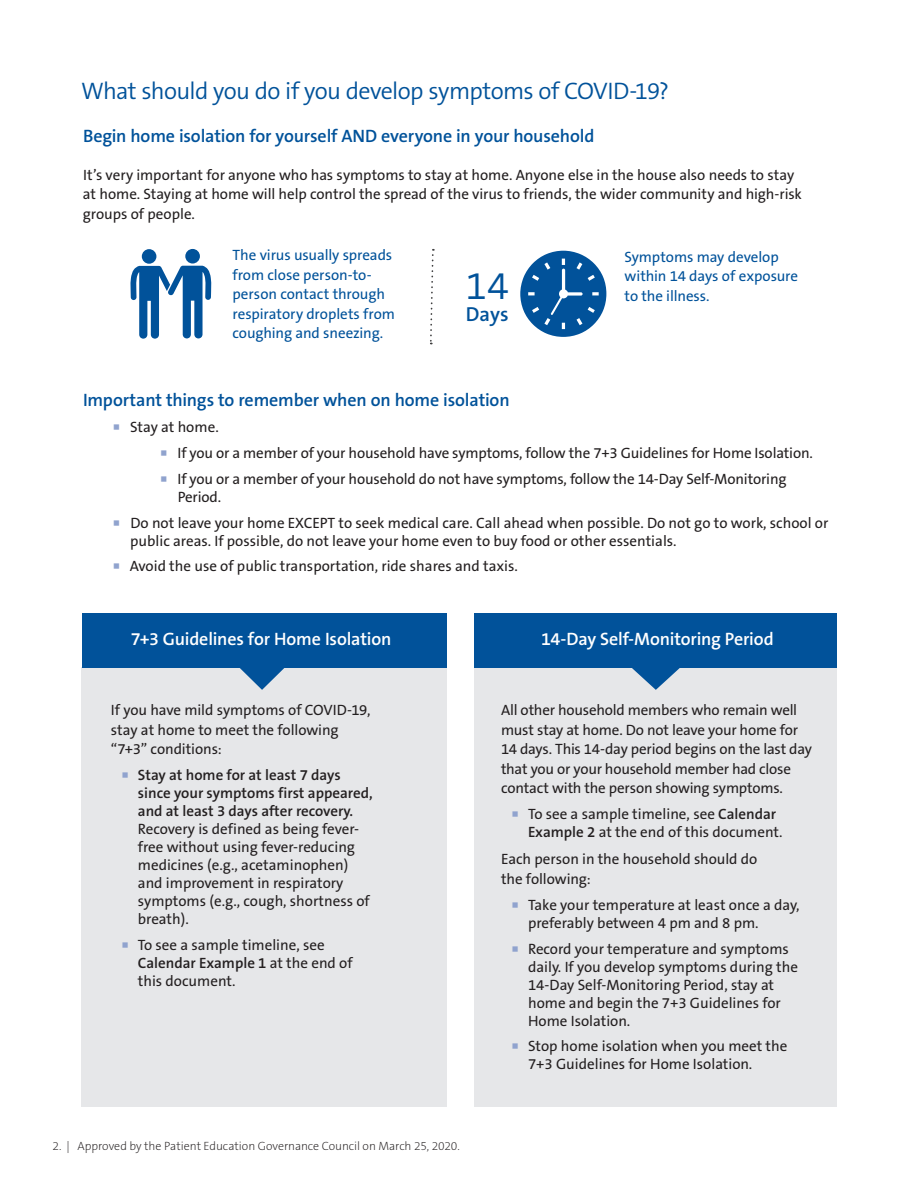
<style>
.page{position:relative;width:918px;height:1188px;background:#fff}
.page>*{position:absolute;margin:0;border:0;box-sizing:border-box;transform-origin:0 0}
.Text{font:300 39.3px "The Sans B W4";color:#01529a}
.t1{font:300 24px "The Sans B W4";letter-spacing:-.025em;color:#01529a}
.Text-2{font:600 20.4px "The Sans B W6";color:#01529a}
.body{font:600 18px "The Sans B W6";letter-spacing:-.01em;color:#01529a}
.body-2{font:600 18px "The Sans B W6";letter-spacing:-.01em;color:#fff}
.body-3{font:15px/18px "The Sans B W5 Plain";color:#231f20}
.body-4{font:15px/19.5px "The Sans B W5 Plain";letter-spacing:-.005em;color:#01529a}
.t2{font:200 12px "The Sans B W2";letter-spacing:-.005em;color:#231f20}
.s1{font-family:"The Sans B W6";font-weight:600}
</style>
<div class="page">
<div style="left:475px;top:667px;width:362px;height:440px;background:#e6e7e9"></div>
<div style="left:475px;top:613px;width:362px;height:54px;background:#01529a"></div>
<svg style="left:615px;top:667px;width:81px;height:23px"></svg>
<div style="left:81px;top:667px;width:366px;height:440px;background:#e6e7e9"></div>
<div style="left:82px;top:613px;width:365px;height:54px;background:#01529a"></div>
<svg style="left:224px;top:667px;width:76px;height:23px"></svg>
<svg style="left:130px;top:249px;width:82px;height:90px"></svg>
<svg style="left:520px;top:251px;width:86px;height:86px"></svg>
<svg style="left:430px;top:249px;width:5px;height:95px"></svg>
<p class="t1" style="left:81px;top:75px;width:589px">What should you do if you develop symptoms of COVID-19?</p>
<p class="body" style="left:83px;top:125px;width:513px">Begin home isolation for yourself AND everyone in your household</p>
<p class="body-3" style="left:83px;top:165px;width:721px;line-height:19.5px">It’s very important for anyone who has symptoms to stay at home. Anyone else in the house also needs to stay at home. Staying at home will help control the spread of the virus to friends, the wider community and high-risk groups of people.</p>
<p class="body-4" style="left:233px;top:245px;width:164px">The virus usually spreads from close person-to&shy;person contact through respiratory droplets from coughing and sneezing.</p>
<p class="body-4" style="left:625px;top:247px;width:175px">Symptoms may develop within 14 days of exposure</p>
<p class="Text" style="left:465px;top:260px;width:45px">14</p>
<p class="body-4" style="left:625px;top:286px;width:87px">to the illness.</p>
<p class="Text-2" style="left:466px;top:301px;width:45px">Days</p>
<p class="body" style="left:83px;top:389px;width:428px">Important things to remember when on home isolation</p>
<p class="body-3" style="left:130px;top:418px;width:90px">Stay at home.</p>
<p class="body-3" style="left:178px;top:444px;width:637px">If you or a member of your household have symptoms, follow the 7+3 Guidelines for Home Isolation.</p>
<p class="body-3" style="left:178px;top:470px;width:610px">If you or a member of your household do not have symptoms, follow the 14-Day Self-Monitoring<br>Period.</p>
<p class="body-3" style="left:130px;top:514px;width:700px">Do not leave your home EXCEPT to seek medical care. Call ahead when possible. Do not go to work, school or public areas. If possible, do not leave your home even to buy food or other essentials.</p>
<p class="body-3" style="left:130px;top:557px;width:390px">Avoid the use of public transportation, ride shares and taxis.</p>
<p class="body-2" style="left:131px;top:628px;width:262px">7+3 Guidelines for Home Isolation</p>
<p class="body-2" style="left:541px;top:628px;width:234px">14-Day Self-Monitoring Period</p>
<p class="body-3" style="left:111px;top:700px;width:261px;line-height:19.5px">If you have mild symptoms of COVID-19, stay at home to meet the following “7+3” conditions:</p>
<p class="body-3" style="left:138px;top:766px;width:236px"><span class="s1">Stay at home for at least 7 days since your symptoms first appeared, and at least 3 days after recovery.<br></span>Recovery is defined as being fever&shy;free without using fever-reducing medicines (e.g., acetaminophen) and improvement in respiratory symptoms (e.g., cough, shortness of breath).</p>
<p class="body-3" style="left:138px;top:936px;width:216px">To see a sample timeline, see<br><span class="s1">Calendar Example 1</span> at the end of this document.</p>
<p class="t2" style="left:52px;top:1139px;width:409px">2. | Approved by the Patient Education Governance Council on March 25, 2020.</p>
<p class="body-3" style="left:501px;top:700px;width:312px;line-height:19.5px">All other household members who remain well must stay at home. Do not leave your home for 14 days. This 14-day period begins on the last day that you or your household member had close contact with the person showing symptoms.</p>
<p class="body-3" style="left:528px;top:805px;width:256px">To see a sample timeline, see <span class="s1">Calendar<br>Example 2</span> at the end of this document.</p>
<p class="body-3" style="left:501px;top:850px;width:258px;line-height:19.5px">Each person in the household should do the following:</p>
<p class="body-3" style="left:528px;top:896px;width:273px">Take your temperature at least once a day, preferably between 4 pm and 8 pm.</p>
<p class="body-3" style="left:528px;top:940px;width:271px">Record your temperature and symptoms daily. If you develop symptoms during the 14-Day Self-Monitoring Period, stay at home and begin the 7+3 Guidelines for Home Isolation.</p>
<p class="body-3" style="left:528px;top:1037px;width:261px">Stop home isolation when you meet the<br>7+3 Guidelines for Home Isolation.</p>
</div>
